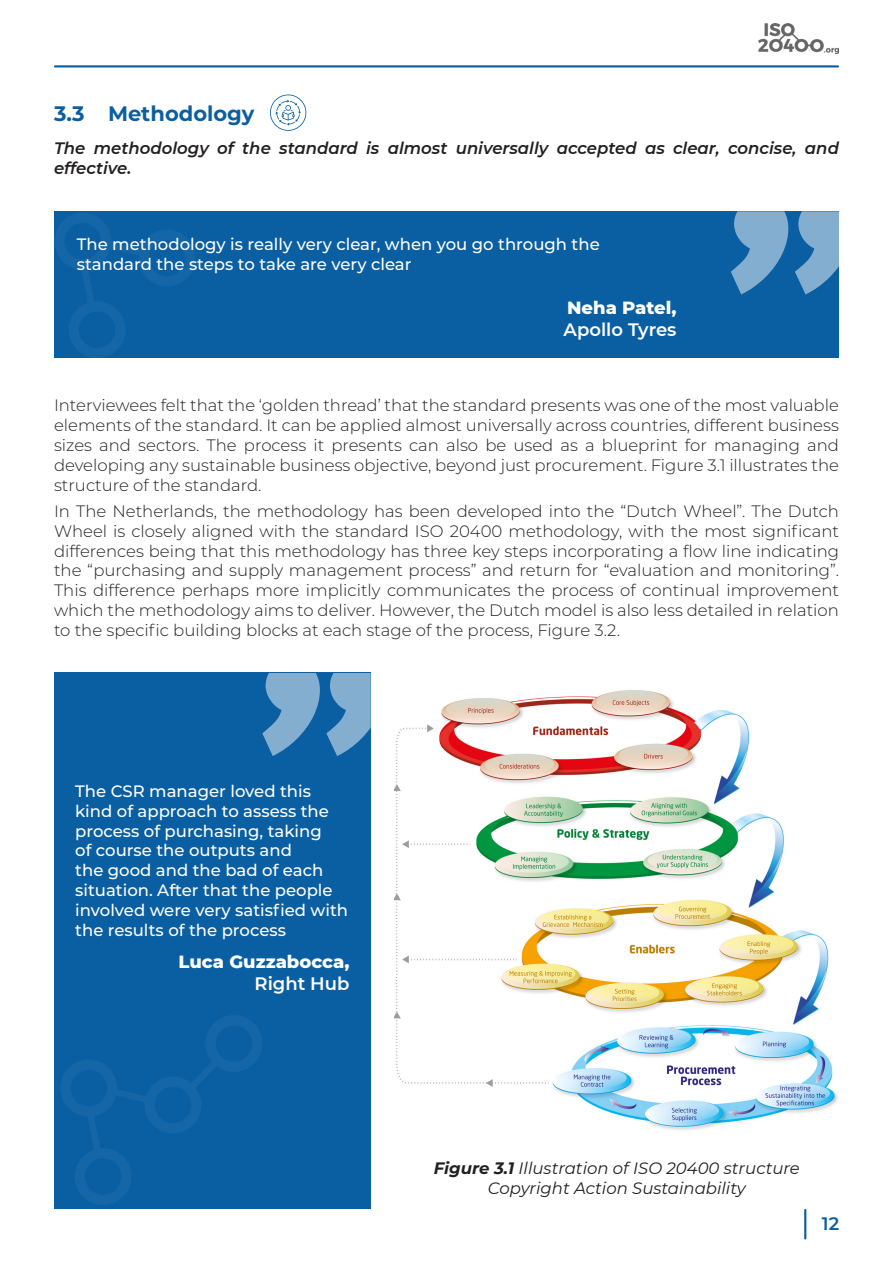
<style>
.page{position:relative;width:893px;height:1263px;background:#fff}
.page>*{position:absolute;margin:0;border:0;box-sizing:border-box;transform-origin:0 0}
.Second_level{font:700 21px "Montserrat";color:#0a5fa3}
.Quote_bold{font:800 18px/21.6px "Montserrat";color:#fff;text-align:right}
.Quote_bold-2{font:600 18px/21.6px "Montserrat";color:#fff}
.t1{font:600 18px "Montserrat";color:#0a5fa3}
.Body{font:300 16.5px/19.8px "Montserrat";color:#231f20;text-align:justify}
.Quote_body{font:500 16.5px/19.8px "Montserrat";color:#fff}
.Body-2{font:italic 600 16.5px/19.8px "Montserrat";color:#231f20}
.Body-3{font:italic 16.5px/19.8px "Montserrat";color:#231f20;text-align:center}
.s1{font-weight:800}
.s2{font-weight:600}
.s3{font-weight:700}
</style>
<div class="page">
<img style="left:758px;top:24px;width:81px;height:30px">
<hr style="left:804px;top:1209px;width:2px;height:30px;background:#0a5fa3">
<hr style="left:54px;top:65px;width:785px;height:3px;background:#0a5fa3">
<svg style="left:270px;top:95px;width:36px;height:36px"></svg>
<div style="left:54px;top:211px;width:785px;height:147px;background:#0a5fa3"></div>
<svg style="left:55px;top:213px;width:140px;height:145px"></svg>
<svg style="left:731px;top:211px;width:108px;height:83px"></svg>
<img style="left:395px;top:690px;width:443px;height:440px">
<div style="left:54px;top:673px;width:317px;height:536px;background:#0a5fa3"></div>
<svg style="left:262px;top:673px;width:109px;height:83px"></svg>
<svg style="left:61px;top:1016px;width:201px;height:189px"></svg>
<p class="Second_level" style="left:54px;top:99px;width:202px">3.3 Methodology</p>
<p class="Body-2" style="left:54px;top:138px;width:786px">The methodology of the standard is almost universally accepted as clear, concise, and effective.</p>
<p class="Quote_body" style="left:77px;top:234px;width:524px">The methodology is really very clear, when you go through the standard the steps to take are very clear</p>
<p class="Quote_bold-2" style="left:564px;top:296px;width:114px"><span class="s1">Neha Patel,<br></span>Apollo Tyres</p>
<p class="Body" style="left:54px;top:395px;width:786px">Interviewees felt that the ‘golden thread’ that the standard presents was one of the most valuable elements of the standard. It can be applied almost universally across countries, different business sizes and sectors. The process it presents can also be used as a blueprint for managing and developing any sustainable business objective, beyond just procurement. Figure 3.1 illustrates the structure of the standard.</p>
<p class="Body" style="left:54px;top:501px;width:786px">In The Netherlands, the methodology has been developed into the “Dutch Wheel”. The Dutch Wheel is closely aligned with the standard ISO 20400 methodology, with the most significant differences being that this methodology has three key steps incorporating a flow line indicating the “purchasing and supply management process” and return for “evaluation and monitoring”.<br>This difference perhaps more implicitly communicates the process of continual improvement which the methodology aims to deliver. However, the Dutch model is also less detailed in relation to the specific building blocks at each stage of the process, Figure 3.2.</p>
<p class="Quote_body" style="left:75px;top:781px;width:274px">The CSR manager loved this kind of approach to assess the process of purchasing, taking<br>of course the outputs and<br>the good and the bad of each situation. After that the people involved were very satisfied with the results of the process</p>
<p class="Quote_bold" style="left:179px;top:950px;width:172px">Luca Guzzabocca,<br><span class="s2">Right Hub</span></p>
<p class="Body-3" style="left:434px;top:1157px;width:367px"><span class="s3">Figure 3.1</span> Illustration of ISO 20400 structure<br>Copyright Action Sustainability</p>
<p class="t1" style="left:822px;top:1211px;width:19px">12</p>
</div>
